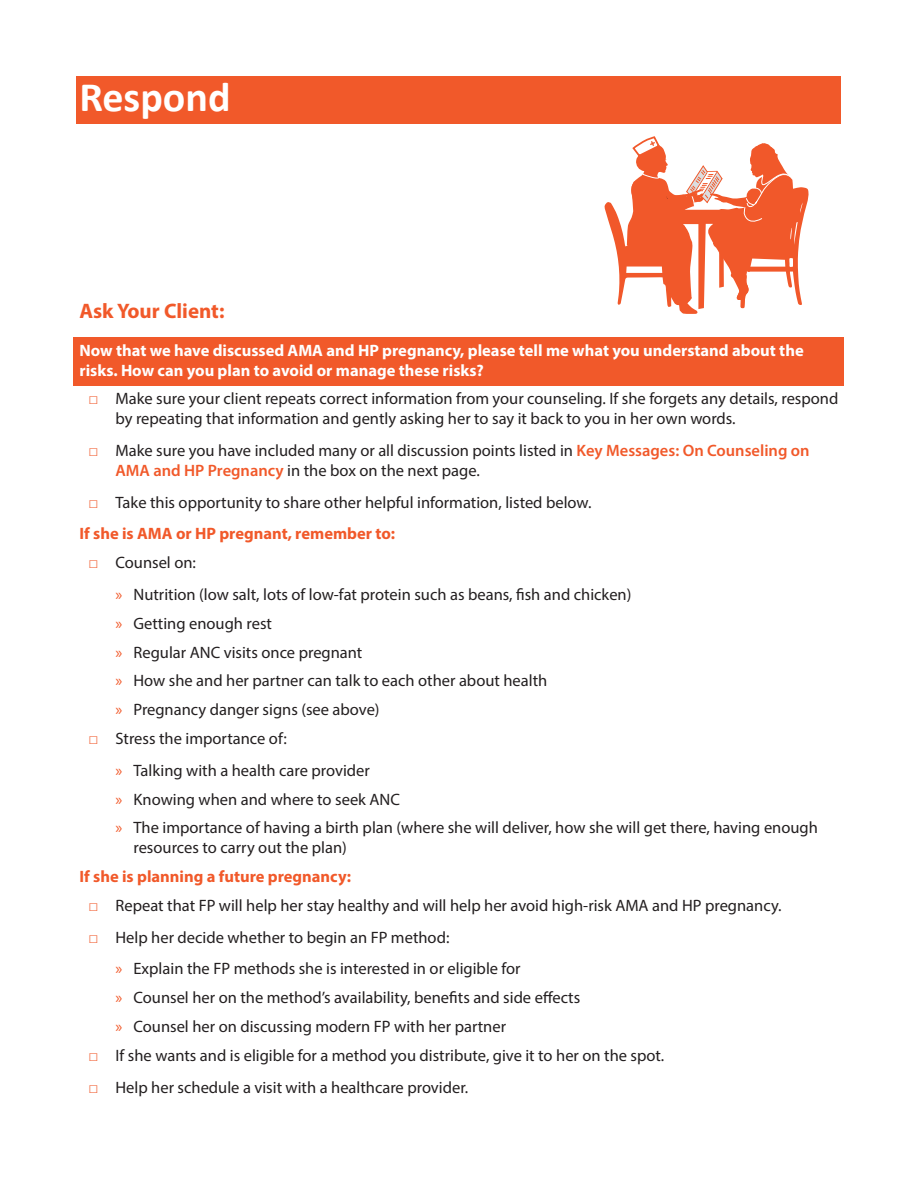
<style>
.page{position:relative;width:918px;height:1188px;background:#fff}
.page>*{position:absolute;margin:0;border:0;box-sizing:border-box;transform-origin:0 0}
.Orange_Heading{font:700 42px "Calibri";color:#fff}
.Heading_2{font:700 21px "Myriad Pro";color:#f1592a}
.t1{font:16.5px/19.8px "Myriad Pro";color:#231f20}
.Heading4-orange{font:700 16.5px/19.8px "Myriad Pro";color:#fff}
.t2{font:700 16.5px "Myriad Pro";color:#f1592a}
.s1{font-family:"Century";color:#f1592a}
.s2{font-weight:600;color:#f1592a}
.s3{color:#f1592a}
</style>
<div class="page">
<div style="left:76px;top:76px;width:766px;height:48px;background:#f1592a"></div>
<div style="left:74px;top:337px;width:770px;height:49px;background:#f1592a"></div>
<svg style="left:604px;top:136px;width:205px;height:178px"></svg>
<p class="Orange_Heading" style="left:80px;top:70px;width:153px">Respond</p>
<p class="Heading_2" style="left:80px;top:297px;width:146px">Ask Your Client:</p>
<p class="Heading4-orange" style="left:80px;top:340px;width:726px">Now that we have discussed AMA and HP pregnancy, please tell me what you understand about the risks. How can you plan to avoid or manage these risks?</p>
<p class="t1" style="left:116px;top:389px;width:724px;text-indent:-27px"><span class="s1">□</span> Make sure your client repeats correct information from your counseling. If she forgets any details, respond by repeating that information and gently asking her to say it back to you in her own words.</p>
<p class="t1" style="left:116px;top:440px;width:696px;text-indent:-27px"><span class="s1">□</span> Make sure you have included many or all discussion points listed in <span class="s2">Key Messages: On Counseling on<br>AMA and HP Pregnancy</span> in the box on the next page.</p>
<p class="t1" style="left:88px;top:492px;width:505px"><span class="s1">□</span> Take this opportunity to share other helpful information, listed below.</p>
<p class="t2" style="left:80px;top:523px;width:317px">If she is AMA or HP pregnant, remember to:</p>
<p class="t1" style="left:88px;top:553px;width:109px"><span class="s1">□</span> Counsel on:</p>
<p class="t1" style="left:116px;top:584px;width:517px"><span class="s3">»</span> Nutrition (low salt, lots of low-fat protein such as beans, fish and chicken)</p>
<p class="t1" style="left:116px;top:613px;width:158px"><span class="s3">»</span> Getting enough rest</p>
<p class="t1" style="left:116px;top:642px;width:248px"><span class="s3">»</span> Regular ANC visits once pregnant</p>
<p class="t1" style="left:116px;top:671px;width:433px"><span class="s3">»</span> How she and her partner can talk to each other about health</p>
<p class="t1" style="left:116px;top:700px;width:266px"><span class="s3">»</span> Pregnancy danger signs (see above)</p>
<p class="t1" style="left:88px;top:728px;width:200px"><span class="s1">□</span> Stress the importance of:</p>
<p class="t1" style="left:116px;top:760px;width:256px"><span class="s3">»</span> Talking with a health care provider</p>
<p class="t1" style="left:116px;top:789px;width:286px"><span class="s3">»</span> Knowing when and where to seek ANC</p>
<p class="t1" style="left:134px;top:818px;width:686px;text-indent:-18px"><span class="s3">»</span> The importance of having a birth plan (where she will deliver, how she will get there, having enough resources to carry out the plan)</p>
<p class="t2" style="left:80px;top:866px;width:273px">If she is planning a future pregnancy:</p>
<p class="t1" style="left:88px;top:895px;width:695px"><span class="s1">□</span> Repeat that FP will help her stay healthy and will help her avoid high-risk AMA and HP pregnancy.</p>
<p class="t1" style="left:88px;top:927px;width:362px"><span class="s1">□</span> Help her decide whether to begin an FP method:</p>
<p class="t1" style="left:116px;top:959px;width:407px"><span class="s3">»</span> Explain the FP methods she is interested in or eligible for</p>
<p class="t1" style="left:116px;top:988px;width:466px"><span class="s3">»</span> Counsel her on the method’s availability, benefits and side effects</p>
<p class="t1" style="left:116px;top:1016px;width:392px"><span class="s3">»</span> Counsel her on discussing modern FP with her partner</p>
<p class="t1" style="left:88px;top:1045px;width:577px"><span class="s1">□</span> If she wants and is eligible for a method you distribute, give it to her on the spot.</p>
<p class="t1" style="left:88px;top:1077px;width:381px"><span class="s1">□</span> Help her schedule a visit with a healthcare provider.</p>
</div>
